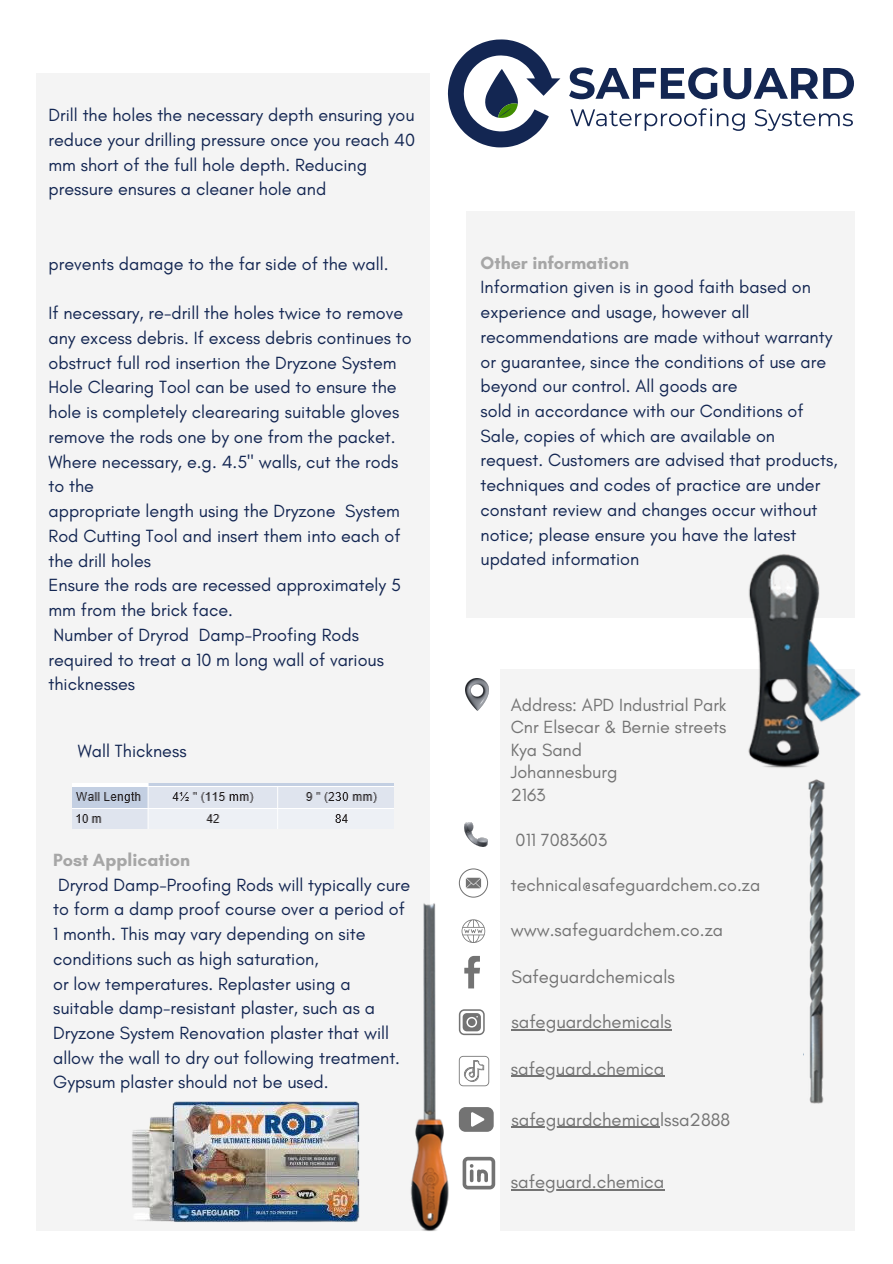
<style>
.page{position:relative;width:893px;height:1264px;background:#fff}
.page>*{position:absolute;margin:0;border:0;box-sizing:border-box;transform-origin:0 0}
.t1{font:18.45px "Glacial Indifference";color:#737373}
.t2{font:18px/24.8px "Glacial Indifference";color:#132652}
.t3{font:18px "Glacial Indifference";color:#737373}
.t4{font:700 18px "Glacial Indifference";color:#a6a6a6}
</style>
<div class="page">
<div style="left:36px;top:74px;width:393px;height:1156px;background:#f4f4f4"></div>
<div style="left:466px;top:211px;width:388px;height:406px;background:#f4f4f4"></div>
<img style="left:465px;top:678px;width:24px;height:32px">
<img style="left:464px;top:822px;width:24px;height:25px">
<svg style="left:459px;top:868px;width:29px;height:29px"></svg>
<svg style="left:461px;top:919px;width:24px;height:23px"></svg>
<svg style="left:464px;top:955px;width:16px;height:33px"></svg>
<svg style="left:459px;top:1009px;width:25px;height:26px"></svg>
<svg style="left:459px;top:1055px;width:30px;height:31px"></svg>
<div style="left:500px;top:669px;width:354px;height:561px;background:#f4f4f4"></div>
<svg style="left:448px;top:39px;width:112px;height:108px"></svg>
<svg style="left:569px;top:67px;width:148px;height:32px"></svg>
<svg style="left:723px;top:68px;width:130px;height:31px"></svg>
<svg style="left:570px;top:108px;width:174px;height:23px"></svg>
<svg style="left:754px;top:109px;width:98px;height:22px"></svg>
<div style="left:459px;top:1107px;width:34px;height:24px;background:#737373;border-radius:7px"></div>
<svg style="left:471px;top:1112px;width:13px;height:14px"></svg>
<svg style="left:462px;top:1156px;width:33px;height:33px"></svg>
<img style="left:72px;top:784px;width:321px;height:44px">
<img style="left:741px;top:553px;width:120px;height:232px">
<img style="left:406px;top:900px;width:43px;height:331px">
<img style="left:803px;top:772px;width:22px;height:332px">
<img style="left:89px;top:1101px;width:299px;height:130px">
<hr style="left:511px;top:1029px;width:160px;height:1px;background:#737373">
<hr style="left:510px;top:1075px;width:154px;height:1px;background:#737373">
<hr style="left:511px;top:1126px;width:149px;height:1px;background:#737373">
<hr style="left:510px;top:1188px;width:154px;height:2px;background:#737373">
<p class="t2" style="left:49px;top:102px;width:368px">Drill the holes the necessary depth ensuring you reduce your drilling pressure once you reach 40 mm short of the full hole depth. Reducing pressure ensures a cleaner hole and</p>
<p class="t2" style="left:49px;top:251px;width:341px">prevents damage to the far side of the wall.</p>
<p class="t2" style="left:49px;top:300px;width:365px">If necessary, re-drill the holes twice to remove any excess debris. If excess debris continues to obstruct full rod insertion the Dryzone System Hole Clearing Tool can be used to ensure the hole is completely clearearing suitable gloves remove the rods one by one from the packet.<br>Where necessary, e.g. 4.5" walls, cut the rods to the</p>
<p class="t2" style="left:49px;top:498px;width:353px;text-align:justify">appropriate length using the Dryzone System Rod Cutting Tool and insert them into each of the drill holes</p>
<p class="t2" style="left:49px;top:572px;width:354px">Ensure the rods are recessed approximately 5 mm from the brick face.</p>
<p class="t2" style="left:49px;top:622px;width:337px">Number of Dryrod Damp-Proofing Rods required to treat a 10 m long wall of various thicknesses</p>
<p class="t2" style="left:78px;top:738px;width:110px">Wall Thickness</p>
<p class="t4" style="left:53px;top:848px;width:138px">Post Application</p>
<p class="t2" style="left:53px;top:871px;width:358px">Dryrod Damp-Proofing Rods will typically cure to form a damp proof course over a period of 1 month. This may vary depending on site conditions such as high saturation,</p>
<p class="t2" style="left:53px;top:970px;width:348px">or low temperatures. Replaster using a suitable damp-resistant plaster, such as a Dryzone System Renovation plaster that will allow the wall to dry out following treatment.<br>Gypsum plaster should not be used.</p>
<p class="t4" style="left:480px;top:251px;width:150px">Other information</p>
<p class="t2" style="left:480px;top:274px;width:353px">Information given is in good faith based on experience and usage, however all recommendations are made without warranty or guarantee, since the conditions of use are beyond our control. All goods are</p>
<p class="t2" style="left:480px;top:398px;width:358px">sold in accordance with our Conditions of Sale, copies of which are available on request. Customers are advised that products, techniques and codes of practice are under constant review and changes occur without notice; please ensure you have the latest updated information</p>
<p class="t3" style="left:510px;top:693px;width:217px">Address: APD Industrial Park</p>
<p class="t3" style="left:510px;top:716px;width:217px">Cnr Elsecar &amp; Bernie streets</p>
<p class="t3" style="left:510px;top:738px;width:73px">Kya Sand</p>
<p class="t3" style="left:510px;top:761px;width:108px">Johannesburg</p>
<p class="t3" style="left:510px;top:783px;width:36px">2163</p>
<p class="t3" style="left:515px;top:828px;width:93px">011 7083603</p>
<p class="t3" style="left:510px;top:873px;width:251px">technical@safeguardchem.co.za</p>
<p class="t3" style="left:510px;top:918px;width:214px">www.safeguardchem.co.za</p>
<p class="t1" style="left:511px;top:965px;width:165px">Safeguardchemicals</p>
<p class="t1" style="left:511px;top:1010px;width:162px">safeguardchemicals</p>
<p class="t1" style="left:510px;top:1056px;width:155px">safeguard.chemica</p>
<p class="t1" style="left:511px;top:1107px;width:220px">safeguardchemicalssa2888</p>
<p class="t1" style="left:510px;top:1170px;width:155px">safeguard.chemica</p>
</div>
